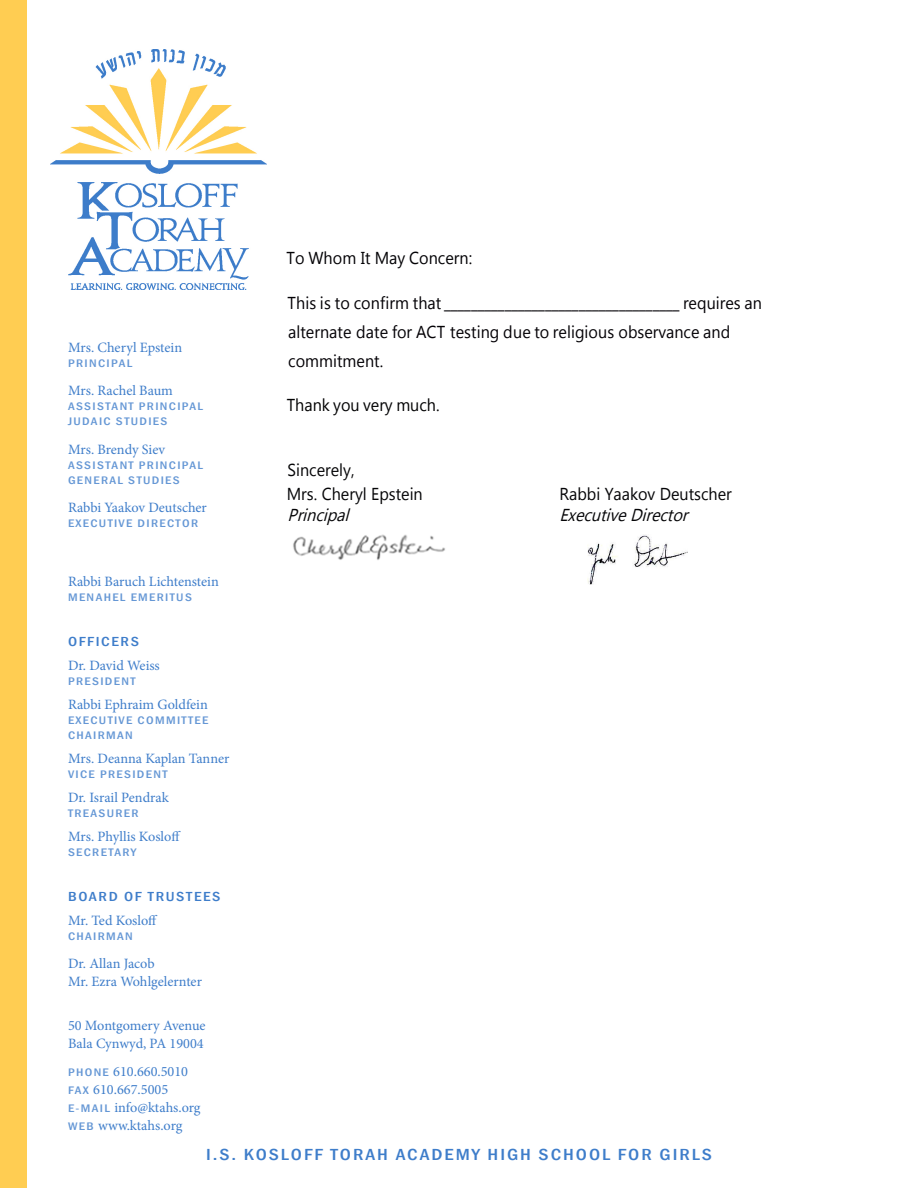
<style>
.page{position:relative;width:918px;height:1188px;background:#fff}
.page>*{position:absolute;margin:0;border:0;box-sizing:border-box;transform-origin:0 0}
.t1{font:17.25px/29.2px "Lao UI";color:#040206;scale:.94 1}
.t2{font:17.25px/24.2px "Lao UI";color:#050507;scale:.94 1}
.t3{font:italic 17.25px "Lao UI";color:#050507;scale:.94 1}
.t4{font:17.25px "Lao UI";letter-spacing:.005em;color:#030205;scale:.94 1}
.t5{font:17.25px "Lao UI";color:#030304;scale:.94 1}
.t6{font:500 condensed 16.5px "Franklin Gothic";letter-spacing:.1em;color:#3e7dca;scale:1.2 1}
.t7{font:14.25px "Minion Pro";color:#3e7dca}
.t8{font:500 condensed 13.5px "Franklin Gothic";letter-spacing:.1em;color:#3e7dca;scale:1.2 1}
.t9{font:500 condensed 11.25px/15px "Franklin Gothic";letter-spacing:.1em;color:#6597d5;scale:1.2 1}
.s1{font-family:"Franklin Gothic";font-weight:500;font-stretch:condensed;font-size:11.25px;color:#6597d5}
</style>
<div class="page">
<div style="left:0;top:0;width:27px;height:1188px;background:#ffcd52"></div>
<img style="left:51px;top:50px;width:216px;height:240px">
<img style="left:588px;top:535px;width:100px;height:50px">
<img style="left:293px;top:534px;width:152px;height:26px">
<p class="t7" style="left:68px;top:338px;width:116px">Mrs. Cheryl Epstein</p>
<p class="t9" style="left:68px;top:355px;width:55px">PRINCIPAL</p>
<p class="t7" style="left:68px;top:381px;width:106px">Mrs. Rachel Baum</p>
<p class="t9" style="left:68px;top:399px;width:114px">ASSISTANT PRINCIPAL</p>
<p class="t9" style="left:68px;top:414px;width:84px">JUDAIC STUDIES</p>
<p class="t7" style="left:68px;top:440px;width:99px">Mrs. Brendy Siev</p>
<p class="t9" style="left:68px;top:457px;width:114px">ASSISTANT PRINCIPAL</p>
<p class="t9" style="left:68px;top:472px;width:95px">GENERAL STUDIES</p>
<p class="t7" style="left:68px;top:498px;width:140px">Rabbi Yaakov Deutscher</p>
<p class="t9" style="left:68px;top:516px;width:110px">EXECUTIVE DIRECTOR</p>
<p class="t4" style="left:286px;top:247px;width:199px">To Whom It May Concern:</p>
<p class="t1" style="left:288px;top:287px;width:506px">This is to confirm that ___________________________________ requires an alternate date for ACT testing due to religious observance and commitment.</p>
<p class="t5" style="left:287px;top:394px;width:164px">Thank you very much.</p>
<p class="t2" style="left:287px;top:457px;width:146px">Sincerely,<br>Mrs. Cheryl Epstein</p>
<p class="t3" style="left:288px;top:503px;width:72px">Principal</p>
<p class="t2" style="left:559px;top:481px;width:185px">Rabbi Yaakov Deutscher</p>
<p class="t3" style="left:559px;top:503px;width:144px">Executive Director</p>
<p class="t7" style="left:68px;top:572px;width:152px">Rabbi Baruch Lichtenstein</p>
<p class="t9" style="left:68px;top:589px;width:105px">MENAHEL EMERITUS</p>
<p class="t8" style="left:68px;top:632px;width:61px">OFFICERS</p>
<p class="t7" style="left:68px;top:656px;width:93px">Dr. David Weiss</p>
<p class="t9" style="left:68px;top:673px;width:58px">PRESIDENT</p>
<p class="t7" style="left:68px;top:695px;width:141px">Rabbi Ephraim Goldfein</p>
<p class="t9" style="left:68px;top:712px;width:118px">EXECUTIVE COMMITTEE<br>CHAIRMAN</p>
<p class="t7" style="left:68px;top:749px;width:163px">Mrs. Deanna Kaplan Tanner</p>
<p class="t9" style="left:68px;top:766px;width:84px">VICE PRESIDENT</p>
<p class="t7" style="left:68px;top:788px;width:102px">Dr. Israil Pendrak</p>
<p class="t9" style="left:68px;top:805px;width:60px">TREASURER</p>
<p class="t7" style="left:68px;top:827px;width:114px">Mrs. Phyllis Kosloff</p>
<p class="t9" style="left:68px;top:844px;width:59px">SECRETARY</p>
<p class="t8" style="left:68px;top:887px;width:129px">BOARD OF TRUSTEES</p>
<p class="t7" style="left:68px;top:911px;width:91px">Mr. Ted Kosloff</p>
<p class="t9" style="left:68px;top:928px;width:56px">CHAIRMAN</p>
<p class="t7" style="left:68px;top:954px;width:88px">Dr. Allan Jacob</p>
<p class="t7" style="left:68px;top:972px;width:135px">Mr. Ezra Wohlgelernter</p>
<p class="t7" style="left:68px;top:1016px;width:139px">50 Montgomery Avenue</p>
<p class="t7" style="left:68px;top:1034px;width:137px">Bala Cynwyd, PA 19004</p>
<p class="t7" style="left:68px;top:1062px;width:122px"><span class="s1">PHONE</span> 610.660.5010</p>
<p class="t7" style="left:68px;top:1080px;width:102px"><span class="s1">FAX</span> 610.667.5005</p>
<p class="t7" style="left:68px;top:1098px;width:134px"><span class="s1">E-MAIL</span> info@ktahs.org</p>
<p class="t7" style="left:68px;top:1116px;width:116px"><span class="s1">WEB</span> www.ktahs.org</p>
<p class="t6" style="left:206px;top:1144px;width:423px">I.S. KOSLOFF TORAH ACADEMY HIGH SCHOOL FOR GIRLS</p>
</div>
